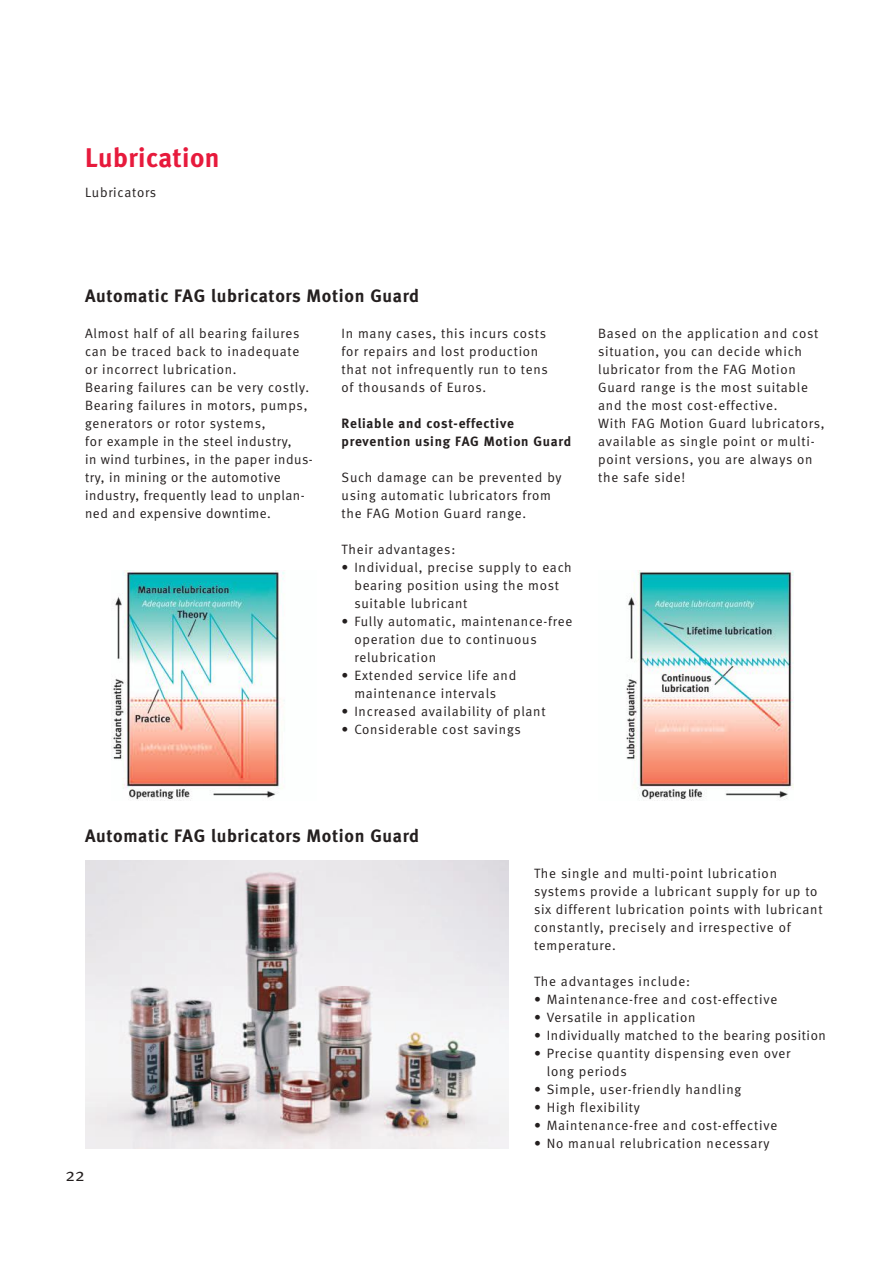
<style>
.page{position:relative;width:893px;height:1263px;background:#fff}
.page>*{position:absolute;margin:0;border:0;box-sizing:border-box;transform-origin:0 0}
.t1{font:27px "Meta Bold LF";letter-spacing:.015em;color:#e71a3c}
.t2{font:18px "Meta Bold LF";letter-spacing:.035em;color:#241f1f}
.t3{font:18px "Meta Normal";color:#241f1f}
.t4{font:13.5px/18px "Meta Normal LF";letter-spacing:.055em;color:#241f1f}
.t5{font:13.5px/18px "Meta Bold LF";letter-spacing:.055em;color:#241f1f}
</style>
<div class="page">
<img style="left:112px;top:570px;width:173px;height:231px">
<img style="left:626px;top:570px;width:168px;height:231px">
<img style="left:85px;top:860px;width:423px;height:288px">
<h1 class="t1" style="left:85px;top:147px;width:136px">Lubrication</h1>
<p class="t4" style="left:85px;top:184px;width:73px">Lubricators</p>
<h2 class="t2" style="left:85px;top:289px;width:336px">Automatic FAG lubricators Motion Guard</h2>
<p class="t4" style="left:85px;top:325px;width:229px">Almost half of all bearing failures can be traced back to inadequate or incorrect lubrication.<br>Bearing failures can be very costly.<br>Bearing failures in motors, pumps, generators or rotor systems,<br>for example in the steel industry,<br>in wind turbines, in the paper indus&shy;try, in mining or the automotive industry, frequently lead to unplan&shy;ned and expensive downtime.</p>
<p class="t4" style="left:342px;top:325px;width:208px">In many cases, this incurs costs for repairs and lost production that not infrequently run to tens of thousands of Euros.</p>
<p class="t5" style="left:342px;top:415px;width:231px">Reliable and cost-effective prevention using FAG Motion Guard</p>
<p class="t4" style="left:342px;top:469px;width:221px">Such damage can be prevented by using automatic lubricators from the FAG Motion Guard range.</p>
<p class="t4" style="left:342px;top:541px;width:115px">Their advantages:</p>
<p class="t4" style="left:354px;top:559px;width:219px;text-indent:-13px">• Individual, precise supply to each bearing position using the most suitable lubricant</p>
<p class="t4" style="left:354px;top:613px;width:219px;text-indent:-13px">• Fully automatic, maintenance-free operation due to continuous relubrication</p>
<p class="t4" style="left:342px;top:667px;width:176px;text-align:center">• Extended service life and maintenance intervals</p>
<p class="t4" style="left:342px;top:703px;width:205px">• Increased availability of plant</p>
<p class="t4" style="left:342px;top:721px;width:181px">• Considerable cost savings</p>
<p class="t4" style="left:598px;top:325px;width:228px">Based on the application and cost situation, you can decide which lubricator from the FAG Motion<br>Guard range is the most suitable and the most cost-effective.<br>With FAG Motion Guard lubricators, available as single point or multi&shy;point versions, you are always on the safe side!</p>
<h2 class="t2" style="left:85px;top:829px;width:336px">Automatic FAG lubricators Motion Guard</h2>
<h2 class="t3" style="left:66px;top:1168px;width:21px">22</h2>
<p class="t4" style="left:534px;top:865px;width:290px">The single and multi-point lubrication systems provide a lubricant supply for up to six different lubrication points with lubricant constantly, precisely and irrespective of temperature.</p>
<p class="t4" style="left:534px;top:973px;width:158px">The advantages include:</p>
<p class="t4" style="left:534px;top:991px;width:245px">• Maintenance-free and cost-effective</p>
<p class="t4" style="left:534px;top:1009px;width:163px">• Versatile in application</p>
<p class="t4" style="left:534px;top:1027px;width:293px">• Individually matched to the bearing position</p>
<p class="t4" style="left:547px;top:1045px;width:245px;text-indent:-13px">• Precise quantity dispensing even over long periods</p>
<p class="t4" style="left:534px;top:1081px;width:209px">• Simple, user-friendly handling</p>
<p class="t4" style="left:534px;top:1099px;width:107px">• High flexibility</p>
<p class="t4" style="left:534px;top:1117px;width:245px">• Maintenance-free and cost-effective</p>
<p class="t4" style="left:534px;top:1135px;width:237px">• No manual relubrication necessary</p>
</div>
